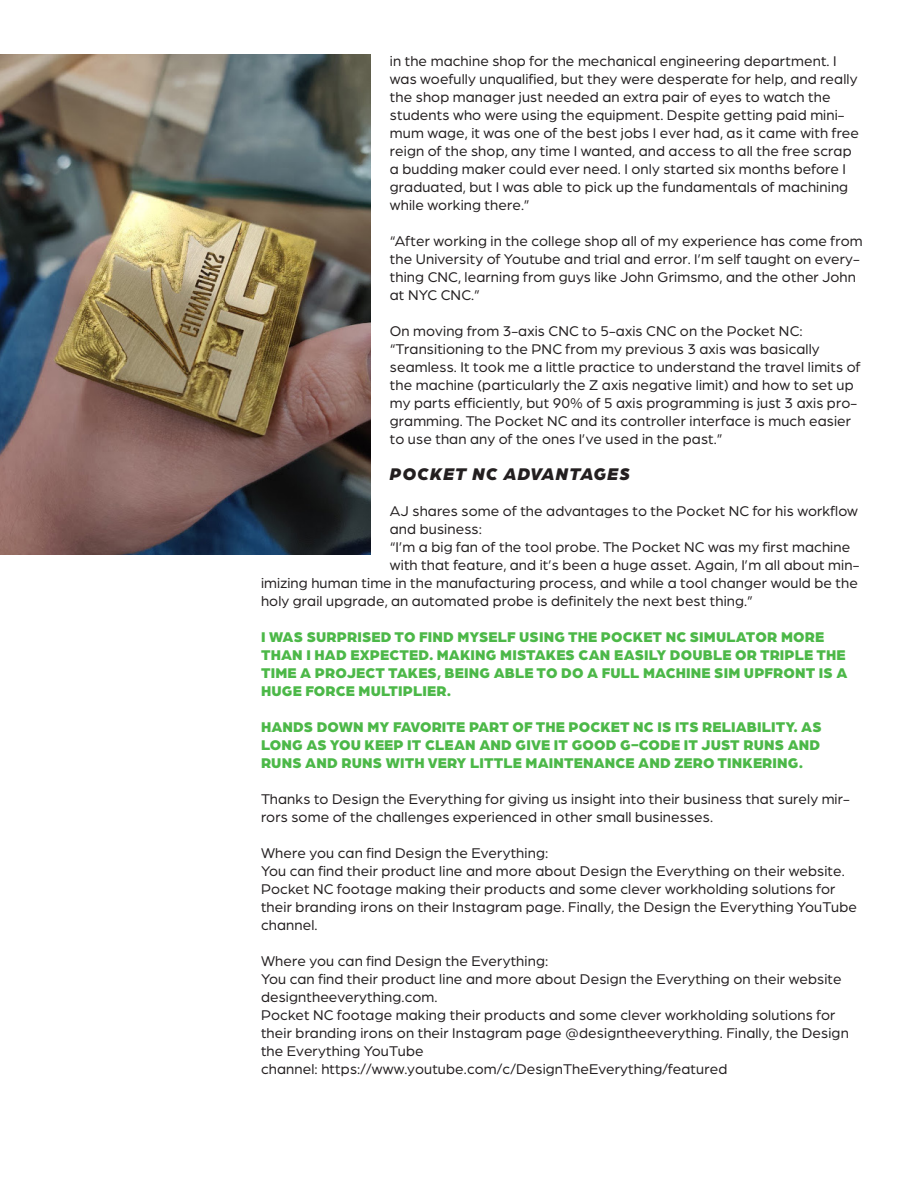
<style>
.page{position:relative;width:918px;height:1188px;background:#fff}
.page>*{position:absolute;margin:0;border:0;box-sizing:border-box;transform-origin:0 0}
.t1{font:italic 900 18px "Arboria";letter-spacing:.05em;color:#231f20}
.t2{font:15px/18px "Arboria";letter-spacing:.01em;color:#231f20}
.t3{font:900 15px/18px "Arboria";letter-spacing:.01em;color:#4cb848}
</style>
<div class="page">
<img style="left:0;top:54px;width:370px;height:500px">
<p class="t2" style="left:390px;top:52px;width:471px">in the machine shop for the mechanical engineering department. I was woefully unqualified, but they were desperate for help, and really the shop manager just needed an extra pair of eyes to watch the students who were using the equipment. Despite getting paid mini&shy;mum wage, it was one of the best jobs I ever had, as it came with free reign of the shop, any time I wanted, and access to all the free scrap a budding maker could ever need. I only started six months before I graduated, but I was able to pick up the fundamentals of machining while working there.”</p>
<p class="t2" style="left:390px;top:232px;width:474px">“After working in the college shop all of my experience has come from the University of Youtube and trial and error. I’m self taught on every&shy;thing CNC, learning from guys like John Grimsmo, and the other John at NYC CNC.”</p>
<p class="t2" style="left:390px;top:322px;width:414px">On moving from 3-axis CNC to 5-axis CNC on the Pocket NC:</p>
<p class="t2" style="left:390px;top:340px;width:472px">“Transitioning to the PNC from my previous 3 axis was basically seamless. It took me a little practice to understand the travel limits of the machine (particularly the Z axis negative limit) and how to set up my parts efficiently, but 90% of 5 axis programming is just 3 axis pro&shy;gramming. The Pocket NC and its controller interface is much easier to use than any of the ones I’ve used in the past.”</p>
<p class="t1" style="left:390px;top:461px;width:242px">POCKET NC ADVANTAGES</p>
<p class="t2" style="left:390px;top:502px;width:470px">AJ shares some of the advantages to the Pocket NC for his workflow and business:</p>
<p class="t2" style="left:390px;top:538px;width:462px">“I’m a big fan of the tool probe. The Pocket NC was my first machine</p>
<p class="t2" style="left:390px;top:556px;width:471px">with that feature, and it’s been a huge asset. Again, I’m all about min-</p>
<p class="t2" style="left:261px;top:574px;width:598px">imizing human time in the manufacturing process, and while a tool changer would be the</p>
<p class="t2" style="left:261px;top:592px;width:494px">holy grail upgrade, an automated probe is definitely the next best thing.”</p>
<p class="t3" style="left:261px;top:627px;width:588px">I WAS SURPRISED TO FIND MYSELF USING THE POCKET NC SIMULATOR MORE THAN I HAD EXPECTED. MAKING MISTAKES CAN EASILY DOUBLE OR TRIPLE THE TIME A PROJECT TAKES, BEING ABLE TO DO A FULL MACHINE SIM UPFRONT IS A HUGE FORCE MULTIPLIER.</p>
<p class="t3" style="left:261px;top:717px;width:562px;text-align:justify">HANDS DOWN MY FAVORITE PART OF THE POCKET NC IS ITS RELIABILITY. AS LONG AS YOU KEEP IT CLEAN AND GIVE IT GOOD G-CODE IT JUST RUNS AND RUNS AND RUNS WITH VERY LITTLE MAINTENANCE AND ZERO TINKERING.</p>
<p class="t2" style="left:261px;top:790px;width:590px">Thanks to Design the Everything for giving us insight into their business that surely mir&shy;rors some of the challenges experienced in other small businesses.</p>
<p class="t2" style="left:261px;top:844px;width:289px">Where you can find Design the Everything:</p>
<p class="t2" style="left:261px;top:862px;width:597px">You can find their product line and more about Design the Everything on their website.<br>Pocket NC footage making their products and some clever workholding solutions for their branding irons on their Instagram page. Finally, the Design the Everything YouTube channel.</p>
<p class="t2" style="left:261px;top:952px;width:289px">Where you can find Design the Everything:</p>
<p class="t2" style="left:261px;top:970px;width:582px">You can find their product line and more about Design the Everything on their website designtheeverything.com.</p>
<p class="t2" style="left:261px;top:1006px;width:576px">Pocket NC footage making their products and some clever workholding solutions for</p>
<p class="t2" style="left:261px;top:1024px;width:589px">their branding irons on their Instagram page @designtheeverything. Finally, the Design the Everything YouTube</p>
<p class="t2" style="left:261px;top:1060px;width:468px">channel: https://www.youtube.com/c/DesignTheEverything/featured</p>
</div>
